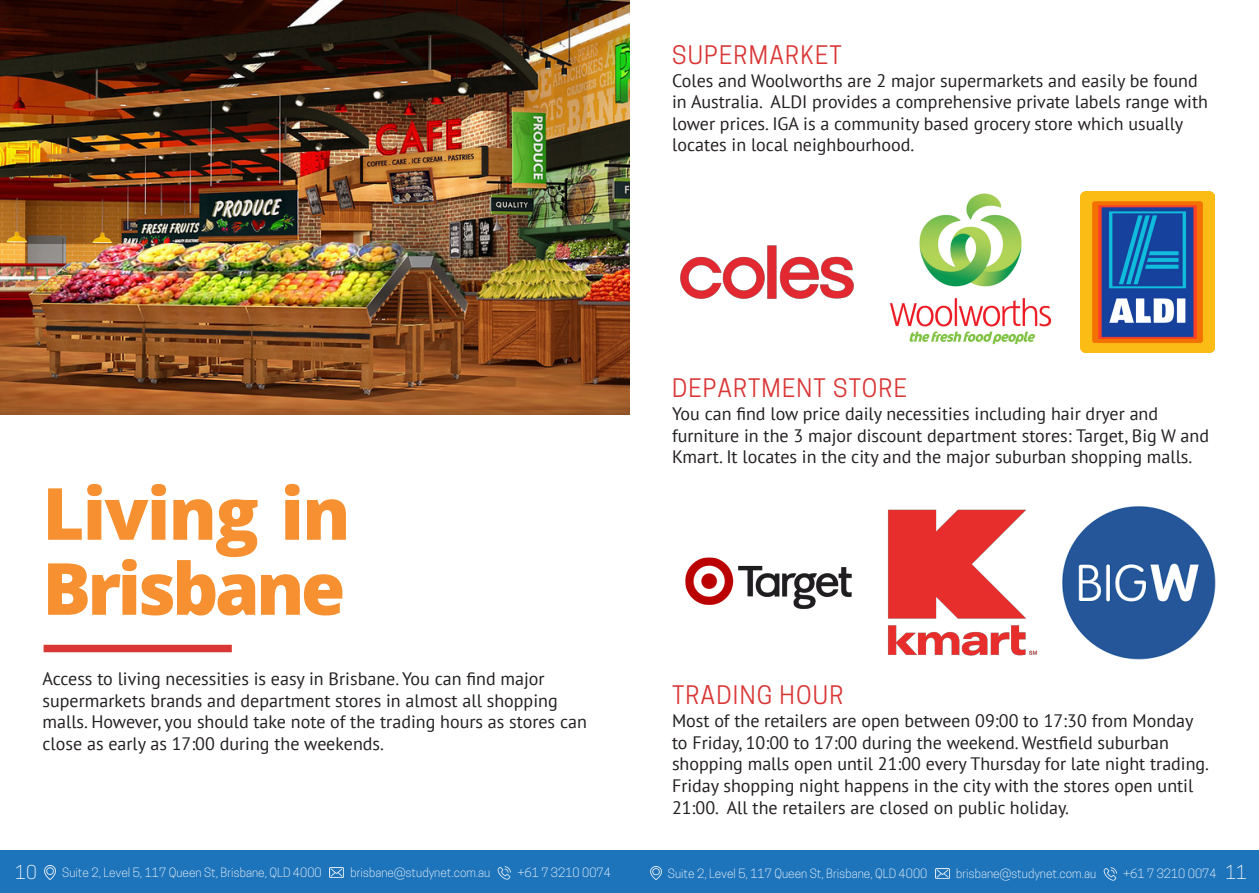
<style>
.page{position:relative;width:1259px;height:893px;background:#fff}
.page>*{position:absolute;margin:0;border:0;box-sizing:border-box;transform-origin:0 0}
.t1{font:800 72px/75px "Open Sans";letter-spacing:-.05em;color:#f69030}
.t2{font:24px "Cooper Hewitt";letter-spacing:.05em;color:#d93736}
.body{font:18px/21.6px "PT Sans";color:#231f20}
.t3{font:300 18px "Cooper Hewitt";color:#fff}
.t4{font:300 12px "Cooper Hewitt";color:#fff}
.s1{font-size:18px}
</style>
<div class="page">
<img style="left:0;top:0;width:629px;height:415px">
<img style="left:890px;top:193px;width:162px;height:152px">
<img style="left:680px;top:245px;width:174px;height:54px">
<img style="left:1080px;top:191px;width:134px;height:162px">
<img style="left:888px;top:509px;width:150px;height:147px">
<img style="left:1062px;top:506px;width:153px;height:154px">
<img style="left:685px;top:557px;width:167px;height:52px">
<div style="left:44px;top:645px;width:188px;height:7px;background:#d93736"></div>
<div style="left:0;top:851px;width:1258px;height:42px;background:#1e74bb"></div>
<svg style="left:45px;top:866px;width:11px;height:13px"></svg>
<img style="left:330px;top:867px;width:14px;height:11px">
<img style="left:497px;top:866px;width:14px;height:14px">
<svg style="left:650px;top:867px;width:11px;height:13px"></svg>
<img style="left:935px;top:868px;width:14px;height:11px">
<img style="left:1103px;top:867px;width:14px;height:14px">
<p class="t2" style="left:672px;top:41px;width:171px">SUPERMARKET</p>
<p class="body" style="left:672px;top:69px;width:537px">Coles and Woolworths are 2 major supermarkets and easily be found in Australia. ALDI provides a comprehensive private labels range with lower prices. IGA is a community based grocery store which usually locates in local neighbourhood.</p>
<p class="t1" style="left:43px;top:472px;width:309px">Living in<br>Brisbane</p>
<p class="body" style="left:43px;top:667px;width:546px">Access to living necessities is easy in Brisbane. You can find major supermarkets brands and department stores in almost all shopping malls. However, you should take note of the trading hours as stores can close as early as 17:00 during the weekends.</p>
<p class="t2" style="left:672px;top:374px;width:236px">DEPARTMENT STORE</p>
<p class="body" style="left:672px;top:402px;width:538px">You can find low price daily necessities including hair dryer and furniture in the 3 major discount department stores: Target, Big W and<br>Kmart. It locates in the city and the major suburban shopping malls.</p>
<p class="t2" style="left:672px;top:681px;width:173px">TRADING HOUR</p>
<p class="body" style="left:672px;top:709px;width:538px">Most of the retailers are open between 09:00 to 17:30 from Monday to Friday, 10:00 to 17:00 during the weekend. Westfield suburban shopping malls open until 21:00 every Thursday for late night trading.<br>Friday shopping night happens in the city with the stores open until 21:00. All the retailers are closed on public holiday.</p>
<p class="t3" style="left:15px;top:862px;width:23px">10</p>
<p class="t4" style="left:62px;top:865px;width:261px">Suite 2, Level 5, 117 Queen St, Brisbane, QLD 4000</p>
<p class="t4" style="left:350px;top:865px;width:141px">brisbane@studynet.com.au</p>
<p class="t4" style="left:517px;top:865px;width:95px">+61 7 3210 0074</p>
<p class="t4" style="left:668px;top:866px;width:261px">Suite 2, Level 5, 117 Queen St, Brisbane, QLD 4000</p>
<p class="t4" style="left:956px;top:866px;width:141px">brisbane@studynet.com.au</p>
<p class="t4" style="left:1123px;top:866px;width:125px">+61 7 3210 0074 <span class="s1">11</span></p>
</div>
